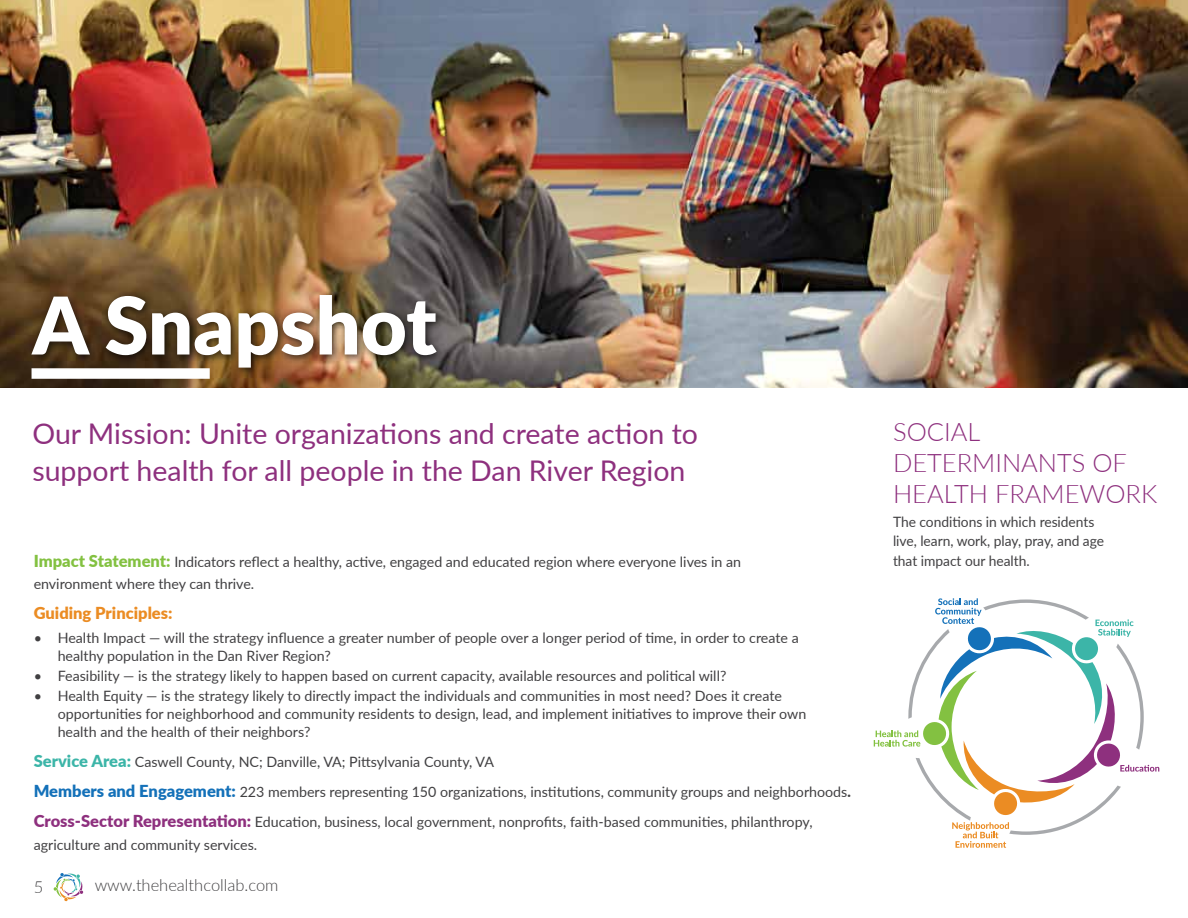
<style>
.page{position:relative;width:1188px;height:918px;background:#fff}
.page>*{position:absolute;margin:0;border:0;box-sizing:border-box;transform-origin:0 0}
.t1{font:900 79.5px "Lato";color:#fff}
.t2{font:28.5px/37.5px "Lato";color:#8e307e}
.t3{font:300 25.5px/30.6px "Lato";color:#8e307e}
.t4{font:300 16.5px "Lato";color:#414042}
.t5{font:900 16.5px "Lato";color:#eb8c23}
.t6{font:14.25px/18px "Lato";color:#414042}
.s1{font-weight:900;font-size:16.5px;color:#83c141}
.s2{font-weight:900;font-size:16.5px;color:#3cb5a8}
.s3{font-weight:900;font-size:16.5px;color:#1471b9}
.s4{font-weight:900}
.s5{font-weight:900;font-size:16.5px;color:#8e307e}
</style>
<div class="page">
<img style="left:0;top:0;width:1188px;height:388px">
<div style="left:27px;top:289px;width:419px;height:89px;background:#000;opacity:.75"></div>
<div style="left:32px;top:368px;width:178px;height:11px;background:#fff"></div>
<svg style="left:874px;top:598px;width:285px;height:250px"></svg>
<svg style="left:53px;top:873px;width:30px;height:28px"></svg>
<h1 class="t1" style="left:32px;top:266px;width:406px">A Snapshot</h1>
<h2 class="t2" style="left:32px;top:414px;width:667px">Our Mission: Unite organizations and create action to support health for all people in the Dan River Region</h2>
<h3 class="t3" style="left:893px;top:416px;width:89px">SOCIAL<br>DETER</h3>
<h3 class="t3" style="left:972px;top:447px;width:39px">MINANT</h3>
<h3 class="t3" style="left:1072px;top:447px;width:38px">S OF</h3>
<h3 class="t3" style="left:893px;top:477px;width:17px">HEA</h3>
<h3 class="t3" style="left:944px;top:477px;width:215px">LTH FRAMEWORK</h3>
<p class="t6" style="left:893px;top:511px;width:213px;line-height:19.5px">The conditions in which residents live, learn, work, play, pray, and age that impact our health.</p>
<p class="t6" style="left:34px;top:550px;width:709px;line-height:22.5px"><span class="s1">Impact Statement:</span> Indicators reflect a healthy, active, engaged and educated region where everyone lives in an environment where they can thrive.</p>
<p class="t5" style="left:34px;top:601px;width:140px">Guiding Principles:</p>
<p class="t6" style="left:58px;top:628px;width:743px;text-indent:-24px">• Health Impact — will the strategy influence a greater number of people over a longer period of time, in order to create a healthy population in the Dan River Region?</p>
<p class="t6" style="left:34px;top:666px;width:694px">• Feasibility — is the strategy likely to happen based on current capacity, available resources and political will?</p>
<p class="t6" style="left:58px;top:686px;width:750px;text-indent:-24px">• Health Equity — is the strategy likely to directly impact the individuals and communities in most need? Does it create opportunities for neighborhood and community residents to design, lead, and implement initiatives to improve their own health and the health of their neighbors?</p>
<p class="t6" style="left:34px;top:746px;width:819px;line-height:30px"><span class="s2">Service Area:</span> Caswell County, NC; Danville, VA; Pittsylvania County, VA<br><span class="s3">Members and Engagement:</span> 223 members representing 150 organizations, institutions, community groups and neighborhoods<span class="s4">.<br></span><span class="s5">Cross-Sector Representation:</span> Education, business, local government, nonprofits, faith-based communities, philanthropy,</p>
<p class="t6" style="left:34px;top:835px;width:225px">agriculture and community services.</p>
<p class="t4" style="left:34px;top:875px;width:11px">5</p>
<p class="t4" style="left:95px;top:874px;width:185px">WWW.THEHEALTHCOLLAB.COM</p>
</div>
